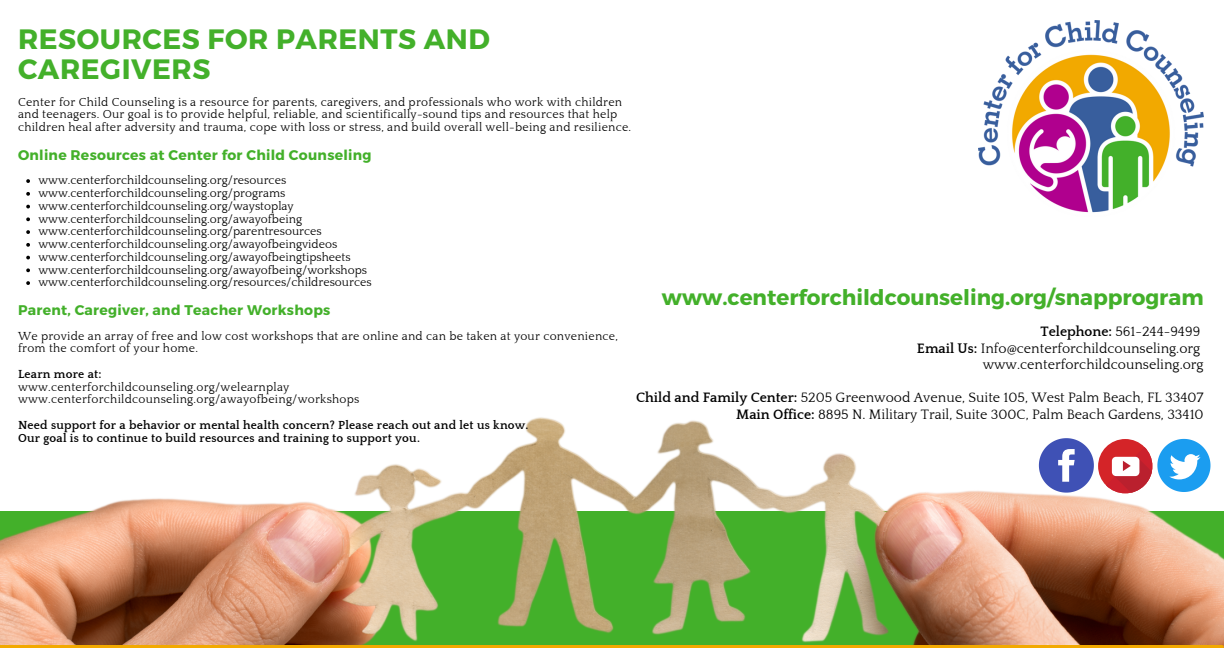
<style>
.page{position:relative;width:1224px;height:648px;background:#fff}
.page>*{position:absolute;margin:0;border:0;box-sizing:border-box;transform-origin:0 0}
.t1{font:700 28px/30.8px "Montserrat";letter-spacing:.02em;color:#43b02a}
.t2{font:700 21.5px "Montserrat";color:#43b02a}
.t3{font:14px "Quattrocento";color:#000}
.t4{font:700 14px "Montserrat";letter-spacing:.02em;color:#43b02a}
.t5{font:12px/12.8px "Quattrocento";letter-spacing:.02em;color:#000}
.t6{font:12px "Quattrocento";color:#000}
.t7{font:700 12px "Quattrocento";letter-spacing:.02em;color:#000}
.s1{font-weight:700}
</style>
<div class="page">
<img style="left:0;top:417px;width:1224px;height:231px">
<svg style="left:1039px;top:438px;width:55px;height:55px"></svg>
<div style="left:1098px;top:439px;width:54px;height:54px;background:#d42428;border-radius:50%"></div>
<svg style="left:1106px;top:439px;width:104px;height:57px"></svg>
<img style="left:979px;top:20px;width:225px;height:193px">
<svg style="left:26px;top:179px;width:4px;height:4px"></svg>
<svg style="left:26px;top:192px;width:4px;height:4px"></svg>
<svg style="left:26px;top:205px;width:4px;height:3px"></svg>
<svg style="left:26px;top:217px;width:4px;height:4px"></svg>
<svg style="left:26px;top:230px;width:4px;height:4px"></svg>
<svg style="left:26px;top:243px;width:4px;height:4px"></svg>
<svg style="left:26px;top:256px;width:4px;height:3px"></svg>
<svg style="left:26px;top:268px;width:4px;height:4px"></svg>
<svg style="left:26px;top:281px;width:4px;height:4px"></svg>
<hr style="left:0;top:645px;width:1222px;height:3px;background:#f2a900">
<p class="t1" style="left:18px;top:22px;width:474px">RESOURCES FOR PARENTS AND<br>CAREGIVERS</p>
<p class="t5" style="left:18px;top:96px;width:615px">Center for Child Counseling is a resource for parents, caregivers, and professionals who work with children and teenagers. Our goal is to provide helpful, reliable, and scientifically-sound tips and resources that help children heal after adversity and trauma, cope with loss or stress, and build overall well-being and resilience.</p>
<p class="t4" style="left:18px;top:146px;width:355px">Online Resources at Center for Child Counseling</p>
<p class="t6" style="left:38px;top:174px;width:249px">www.centerforchildcounseling.org/resources</p>
<p class="t6" style="left:38px;top:187px;width:249px">www.centerforchildcounseling.org/programs</p>
<p class="t6" style="left:38px;top:200px;width:257px">www.centerforchildcounseling.org/waystoplay</p>
<p class="t6" style="left:38px;top:213px;width:265px">www.centerforchildcounseling.org/awayofbeing</p>
<p class="t6" style="left:38px;top:225px;width:285px">www.centerforchildcounseling.org/parentresources</p>
<p class="t6" style="left:38px;top:238px;width:301px">www.centerforchildcounseling.org/awayofbeingvideos</p>
<p class="t6" style="left:38px;top:251px;width:314px">www.centerforchildcounseling.org/awayofbeingtipsheets</p>
<p class="t6" style="left:38px;top:264px;width:330px">www.centerforchildcounseling.org/awayofbeing/workshops</p>
<p class="t6" style="left:38px;top:276px;width:335px">www.centerforchildcounseling.org/resources/childresources</p>
<p class="t4" style="left:18px;top:301px;width:314px">Parent, Caregiver, and Teacher Workshops</p>
<p class="t5" style="left:18px;top:330px;width:602px">We provide an array of free and low cost workshops that are online and can be taken at your convenience, from the comfort of your home.</p>
<p class="t7" style="left:18px;top:368px;width:85px">Learn more at:</p>
<p class="t5" style="left:18px;top:381px;width:273px">www.centerforchildcounseling.org/welearnplay</p>
<p class="t5" style="left:18px;top:394px;width:343px">www.centerforchildcounseling.org/awayofbeing/workshops</p>
<p class="t7" style="left:18px;top:419px;width:512px">Need support for a behavior or mental health concern? Please reach out and let us know.</p>
<p class="t7" style="left:18px;top:432px;width:403px">Our goal is to continue to build resources and training to support you.</p>
<p class="t2" style="left:662px;top:284px;width:543px">www.centerforchildcounseling.org/snapprogram</p>
<p class="t3" style="left:1041px;top:324px;width:161px"><span class="s1">Telephone:</span> 561-244-9499</p>
<p class="t3" style="left:917px;top:341px;width:285px"><span class="s1">Email Us:</span> Info@centerforchildcounseling.org</p>
<p class="t3" style="left:983px;top:357px;width:222px">www.centerforchildcounseling.org</p>
<p class="t3" style="left:636px;top:390px;width:569px"><span class="s1">Child and Family Center:</span> 5205 Greenwood Avenue, Suite 105, West Palm Beach, FL 33407</p>
<p class="t3" style="left:736px;top:407px;width:469px"><span class="s1">Main Office:</span> 8895 N. Military Trail, Suite 300C, Palm Beach Gardens, 33410</p>
</div>
